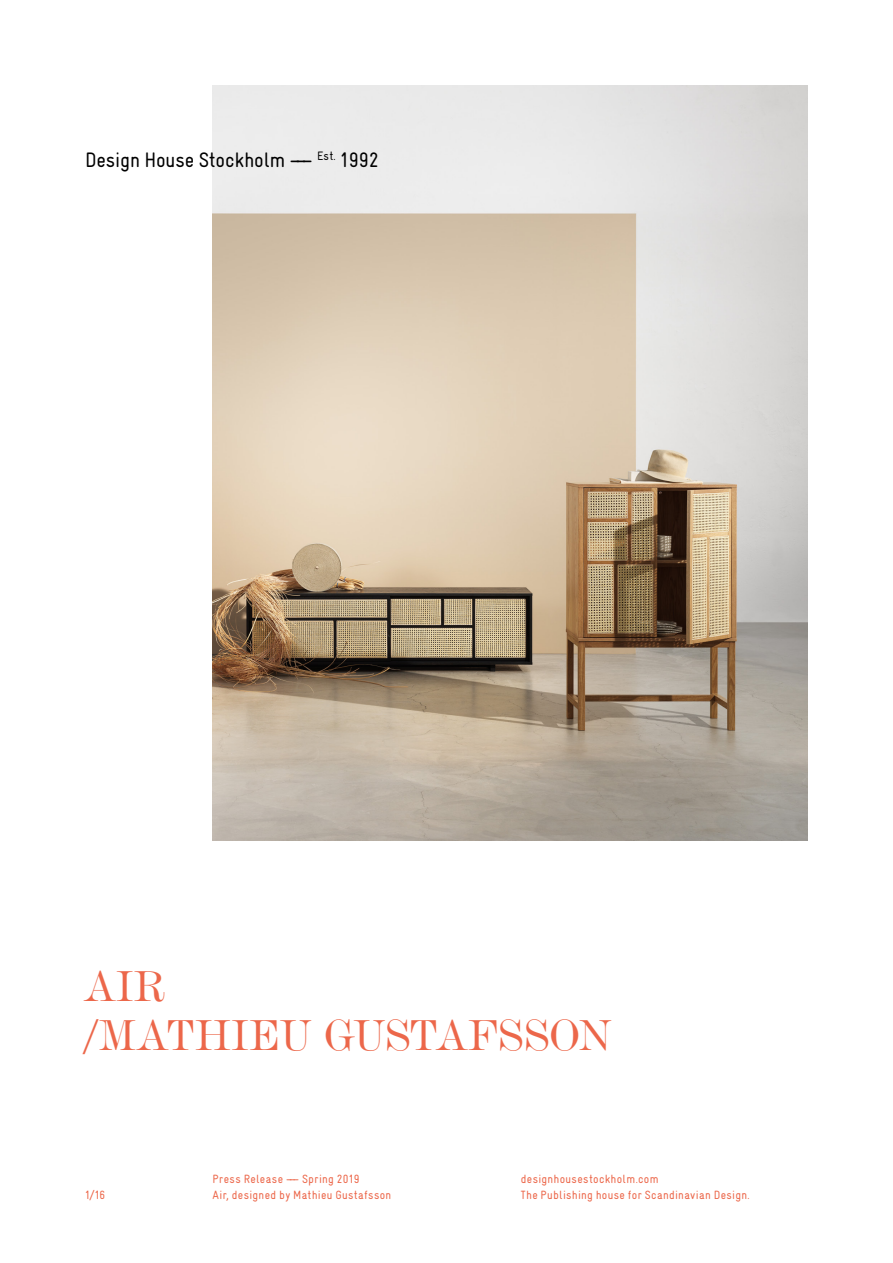
<style>
.page{position:relative;width:893px;height:1263px;background:#fff}
.page>*{position:absolute;margin:0;border:0;box-sizing:border-box;transform-origin:0 0}
.t1{font:45px/49.5px "De Vinne BT";letter-spacing:-.01em;color:#ec674a}
.t2{font:21px "DHS Gravur";letter-spacing:-.025em;color:#000}
.t3{font:12px/15.8px "DHS Gravur";letter-spacing:.01em;color:#ec674a}
</style>
<div class="page">
<img style="left:213px;top:85px;width:595px;height:756px">
<h2 class="t2" style="left:85px;top:148px;width:296px">Design House Stockholm ––– <sup>Est.</sup> 1992</h2>
<h1 class="t1" style="left:85px;top:960px;width:528px">AIR<br>/MATHIEU GUSTAFSSON</h1>
<p class="t3" style="left:85px;top:1187px;width:22px">1/16</p>
<p class="t3" style="left:213px;top:1171px;width:180px">Press Release ––– Spring 2019<br>Air, designed by Mathieu Gustafsson</p>
<p class="t3" style="left:521px;top:1171px;width:230px">designhousestockholm.com<br>The Publishing house for Scandinavian Design.</p>
</div>
